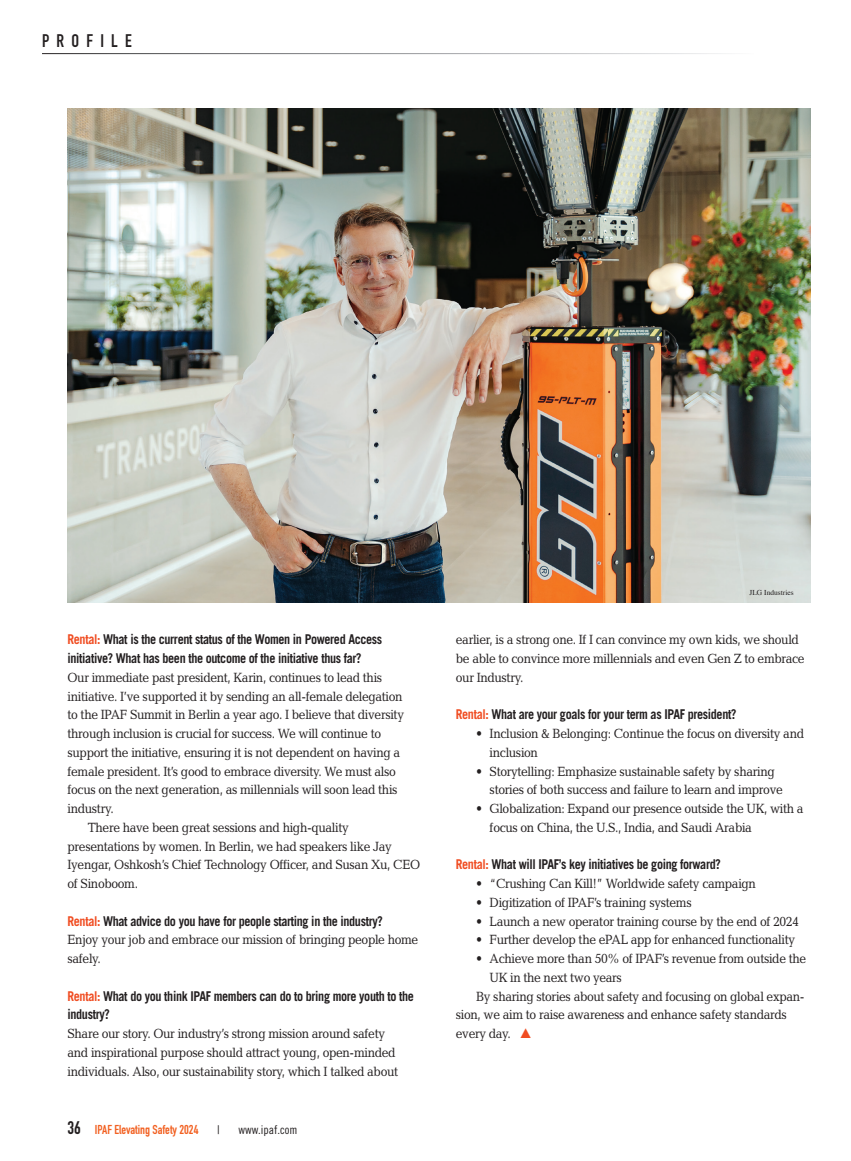
<style>
.page{position:relative;width:851px;height:1161px;background:#fff}
.page>*{position:absolute;margin:0;border:0;box-sizing:border-box;transform-origin:0 0}
.t1{font:18px "DIN Engschrift Std";letter-spacing:.405em;color:#231f20}
.t2{font:13.5px/18.8px "Candida Std";letter-spacing:-.03em;color:#231f20;scale:.9 1}
.t3{font:700 13.5px/18.8px "Trade Gothic LT Std";letter-spacing:-.03em;color:#231f20;scale:.9 1}
.t4{font:12.75px "DIN Engschrift Std";color:#f26021}
.t5{font:12px "Trade Gothic LT Std Cn 18";color:#231f20}
.t6{font:7.5px "Times";color:#231f20}
.s1{color:#f04d22}
.s2{font-size:18px;color:#231f20}
</style>
<div class="page">
<img style="left:68px;top:108px;width:742px;height:495px">
<h1 class="t1" style="left:42px;top:30px;width:91px">PROFILE</h1>
<p class="t3" style="left:68px;top:630px;width:351px"><span class="s1">Rental:</span> What is the current status of the Women in Powered Access initiative? What has been the outcome of the initiative thus far?</p>
<p class="t2" style="left:68px;top:668px;width:351px">Our immediate past president, Karin, continues to lead this</p>
<p class="t2" style="left:68px;top:687px;width:374px">initiative. I’ve supported it by sending an all-female delegation</p>
<p class="t2" style="left:68px;top:705px;width:375px">to the IPAF Summit in Berlin a year ago. I believe that diversity</p>
<p class="t2" style="left:68px;top:724px;width:350px">through inclusion is crucial for success. We will continue to</p>
<p class="t2" style="left:68px;top:743px;width:371px">support the initiative, ensuring it is not dependent on having a</p>
<p class="t2" style="left:68px;top:762px;width:366px">female president. It’s good to embrace diversity. We must also</p>
<p class="t2" style="left:68px;top:780px;width:368px">focus on the next generation, as millennials will soon lead this</p>
<p class="t2" style="left:68px;top:799px;width:53px">industry.</p>
<p class="t2" style="left:88px;top:818px;width:291px">There have been great sessions and high-quality</p>
<p class="t2" style="left:68px;top:837px;width:362px">presentations by women. In Berlin, we had speakers like Jay</p>
<p class="t2" style="left:68px;top:855px;width:393px">Iyengar, Oshkosh’s Chief Technology Officer, and Susan Xu, CEO</p>
<p class="t2" style="left:68px;top:874px;width:80px">of Sinoboom.</p>
<p class="t3" style="left:68px;top:911px;width:352px"><span class="s1">Rental:</span> What advice do you have for people starting in the industry?</p>
<p class="t2" style="left:68px;top:930px;width:391px">Enjoy your job and embrace our mission of bringing people home safely.</p>
<p class="t3" style="left:68px;top:986px;width:386px"><span class="s1">Rental:</span> What do you think IPAF members can do to bring more youth to the industry?</p>
<p class="t2" style="left:68px;top:1024px;width:369px">Share our story. Our industry’s strong mission around safety and inspirational purpose should attract young, open-minded individuals. Also, our sustainability story, which I talked about</p>
<p class="t4" style="left:68px;top:1122px;width:132px"><span class="s2">36</span> IPAF Elevating Safety 2024</p>
<p class="t5" style="left:217px;top:1123px;width:4px">|</p>
<p class="t5" style="left:238px;top:1123px;width:60px">www.ipaf.com</p>
<p class="t6" style="left:749px;top:586px;width:46px">JLG Industries</p>
<p class="t2" style="left:456px;top:630px;width:389px">earlier, is a strong one. If I can convince my own kids, we should be able to convince more millennials and even Gen Z to embrace our Industry.</p>
<p class="t3" style="left:456px;top:705px;width:313px"><span class="s1">Rental:</span> What are your goals for your term as IPAF president?</p>
<p class="t2" style="left:489px;top:724px;width:351px;text-indent:-13px">• Inclusion &amp; Belonging: Continue the focus on diversity and inclusion</p>
<p class="t2" style="left:489px;top:762px;width:327px;text-indent:-13px">• Storytelling: Emphasize sustainable safety by sharing stories of both success and failure to learn and improve</p>
<p class="t2" style="left:489px;top:799px;width:350px;text-indent:-13px">• Globalization: Expand our presence outside the UK, with a focus on China, the U.S., India, and Saudi Arabia</p>
<p class="t3" style="left:456px;top:855px;width:296px"><span class="s1">Rental:</span> What will IPAF’s key initiatives be going forward?</p>
<p class="t2" style="left:476px;top:874px;width:312px">• “Crushing Can Kill!” Worldwide safety campaign</p>
<p class="t2" style="left:476px;top:893px;width:241px">• Digitization of IPAF’s training systems</p>
<p class="t2" style="left:476px;top:912px;width:360px">• Launch a new operator training course by the end of 2024</p>
<p class="t2" style="left:476px;top:930px;width:356px">• Further develop the ePAL app for enhanced functionality</p>
<p class="t2" style="left:476px;top:949px;width:368px">• Achieve more than 50% of IPAF’s revenue from outside the</p>
<p class="t2" style="left:489px;top:968px;width:149px">UK in the next two years</p>
<p class="t2" style="left:476px;top:987px;width:366px">By sharing stories about safety and focusing on global expan-</p>
<p class="t2" style="left:456px;top:1005px;width:369px">sion, we aim to raise awareness and enhance safety standards</p>
<p class="t2" style="left:456px;top:1024px;width:63px">every day.</p>
</div>
